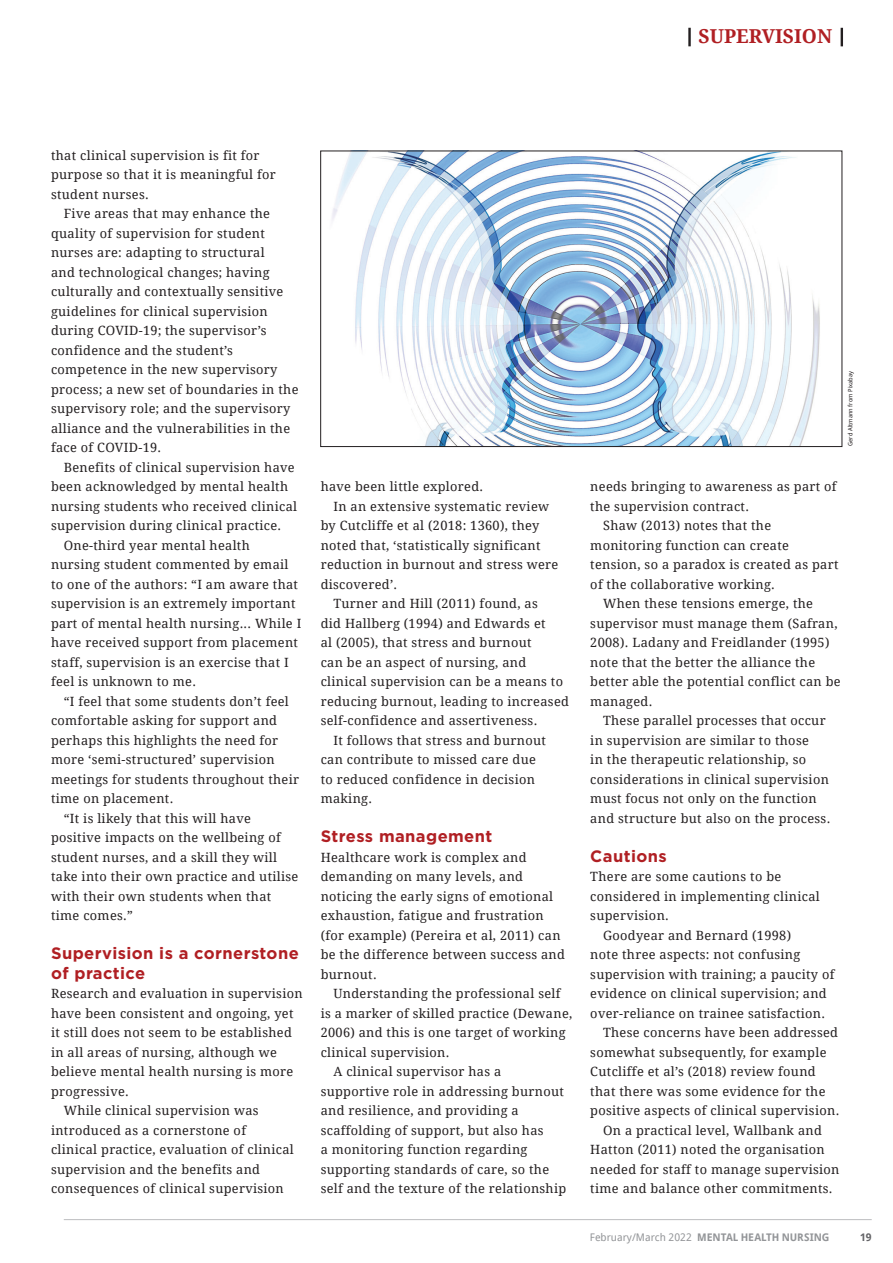
<style>
.page{position:relative;width:893px;height:1263px;background:#fff}
.page>*{position:absolute;margin:0;border:0;box-sizing:border-box;transform-origin:0 0}
.RUBRIC_TITLE{font:700 19.2px "Droid Serif";color:#b01f23}
.Body_Copy{font:700 16.5px/19.5px "Gotham";letter-spacing:.025em;color:#b01f23}
.Body_Copy-2{font:12.75px/19.5px "Droid Serif";letter-spacing:.025em;color:#231f20}
.t1{font:700 10.5px "Droid Sans";letter-spacing:-.005em;color:#939598}
.t2{font:700 10.5px "Droid Sans";color:#636366}
.References{font:6px "Droid Sans";color:#231f20}
.s1{font-weight:400}
</style>
<div class="page">
<hr style="left:64px;top:1219px;width:808px;height:1px;background:#bcbdc0">
<hr style="left:688px;top:28px;width:3px;height:18px;background:#231f20">
<svg style="left:841px;top:28px;width:2px;height:18px"></svg>
<img style="left:332px;top:153px;width:488px;height:292px">
<div style="left:320px;top:151px;width:522px;height:296px;border:1px solid #231f20"></div>
<p class="RUBRIC_TITLE" style="left:698px;top:26px;width:135px">SUPERVISION</p>
<p class="Body_Copy-2" style="left:51px;top:146px;width:226px">that clinical supervision is fit for purpose so that it is meaningful for student nurses.</p>
<p class="Body_Copy-2" style="left:51px;top:204px;width:249px;text-indent:13px">Five areas that may enhance the quality of supervision for student nurses are: adapting to structural<br>and technological changes; having culturally and contextually sensitive guidelines for clinical supervision during COVID-19; the supervisor’s confidence and the student’s competence in the new supervisory process; a new set of boundaries in the supervisory role; and the supervisory alliance and the vulnerabilities in the face of COVID-19.</p>
<p class="Body_Copy-2" style="left:51px;top:458px;width:248px;text-indent:13px">Benefits of clinical supervision have been acknowledged by mental health nursing students who received clinical supervision during clinical practice.</p>
<p class="Body_Copy-2" style="left:51px;top:536px;width:252px;text-indent:13px">One-third year mental health nursing student commented by email to one of the authors: “I am aware that supervision is an extremely important part of mental health nursing... While I have received support from placement staff, supervision is an exercise that I feel is unknown to me.</p>
<p class="Body_Copy-2" style="left:51px;top:692px;width:250px;text-indent:13px">“I feel that some students don’t feel comfortable asking for support and perhaps this highlights the need for more ‘semi-structured’ supervision meetings for students throughout their time on placement.</p>
<p class="Body_Copy-2" style="left:51px;top:809px;width:249px;text-indent:13px">“It is likely that this will have positive impacts on the wellbeing of student nurses, and a skill they will take into their own practice and utilise with their own students when that time comes.”</p>
<p class="Body_Copy" style="left:51px;top:944px;width:249px">Supervision is a cornerstone of practice</p>
<p class="Body_Copy-2" style="left:51px;top:984px;width:253px">Research and evaluation in supervision have been consistent and ongoing, yet it still does not seem to be established in all areas of nursing, although we believe mental health nursing is more progressive.</p>
<p class="Body_Copy-2" style="left:51px;top:1101px;width:244px;text-indent:13px">While clinical supervision was introduced as a cornerstone of clinical practice, evaluation of clinical supervision and the benefits and consequences of clinical supervision</p>
<p class="Body_Copy-2" style="left:321px;top:477px;width:164px">have been little explored.</p>
<p class="Body_Copy-2" style="left:321px;top:497px;width:239px;text-indent:13px">In an extensive systematic review by Cutcliffe et al (2018: 1360), they noted that, ‘statistically significant reduction in burnout and stress were discovered’.</p>
<p class="Body_Copy-2" style="left:321px;top:594px;width:250px;text-indent:13px">Turner and Hill (2011) found, as<br>did Hallberg (1994) and Edwards et<br>al (2005), that stress and burnout<br>can be an aspect of nursing, and clinical supervision can be a means to reducing burnout, leading to increased self-confidence and assertiveness.</p>
<p class="Body_Copy-2" style="left:321px;top:731px;width:227px;text-indent:13px">It follows that stress and burnout can contribute to missed care due to reduced confidence in decision making.</p>
<p class="Body_Copy" style="left:321px;top:827px;width:173px">Stress management</p>
<p class="Body_Copy-2" style="left:321px;top:848px;width:246px">Healthcare work is complex and demanding on many levels, and noticing the early signs of emotional exhaustion, fatigue and frustration (for example) (Pereira et al, 2011) can be the difference between success and burnout.</p>
<p class="Body_Copy-2" style="left:321px;top:984px;width:253px;text-indent:13px">Understanding the professional self is a marker of skilled practice (Dewane, 2006) and this is one target of working clinical supervision.</p>
<p class="Body_Copy-2" style="left:321px;top:1062px;width:247px;text-indent:13px">A clinical supervisor has a supportive role in addressing burnout and resilience, and providing a scaffolding of support, but also has<br>a monitoring function regarding supporting standards of care, so the self and the texture of the relationship</p>
<p class="References" style="left:846px;top:446px;width:76px;rotate:-90deg">Gerd Altmann from Pixabay</p>
<p class="Body_Copy-2" style="left:590px;top:477px;width:248px">needs bringing to awareness as part of the supervision contract.</p>
<p class="Body_Copy-2" style="left:590px;top:516px;width:250px;text-indent:13px">Shaw (2013) notes that the monitoring function can create tension, so a paradox is created as part of the collaborative working.</p>
<p class="Body_Copy-2" style="left:590px;top:594px;width:252px;text-indent:13px">When these tensions emerge, the supervisor must manage them (Safran,<br>2008). Ladany and Freidlander (1995) note that the better the alliance the better able the potential conflict can be managed.</p>
<p class="Body_Copy-2" style="left:590px;top:711px;width:242px;text-indent:13px">These parallel processes that occur in supervision are similar to those<br>in the therapeutic relationship, so considerations in clinical supervision must focus not only on the function and structure but also on the process.</p>
<p class="Body_Copy" style="left:590px;top:846px;width:78px">Cautions</p>
<p class="Body_Copy-2" style="left:590px;top:867px;width:231px">There are some cautions to be considered in implementing clinical supervision.</p>
<p class="Body_Copy-2" style="left:590px;top:926px;width:246px;text-indent:13px">Goodyear and Bernard (1998)<br>note three aspects: not confusing supervision with training; a paucity of evidence on clinical supervision; and over-reliance on trainee satisfaction.</p>
<p class="Body_Copy-2" style="left:590px;top:1023px;width:250px;text-indent:13px">These concerns have been addressed somewhat subsequently, for example Cutcliffe et al’s (2018) review found that there was some evidence for the positive aspects of clinical supervision.</p>
<p class="Body_Copy-2" style="left:590px;top:1121px;width:251px;text-indent:13px">On a practical level, Wallbank and Hatton (2011) noted the organisation needed for staff to manage supervision time and balance other commitments.</p>
<p class="t1" style="left:590px;top:1230px;width:241px"><span class="s1">February/March 2022</span> MENTAL HEALTH NURSING</p>
<p class="t2" style="left:860px;top:1230px;width:13px">19</p>
</div>
